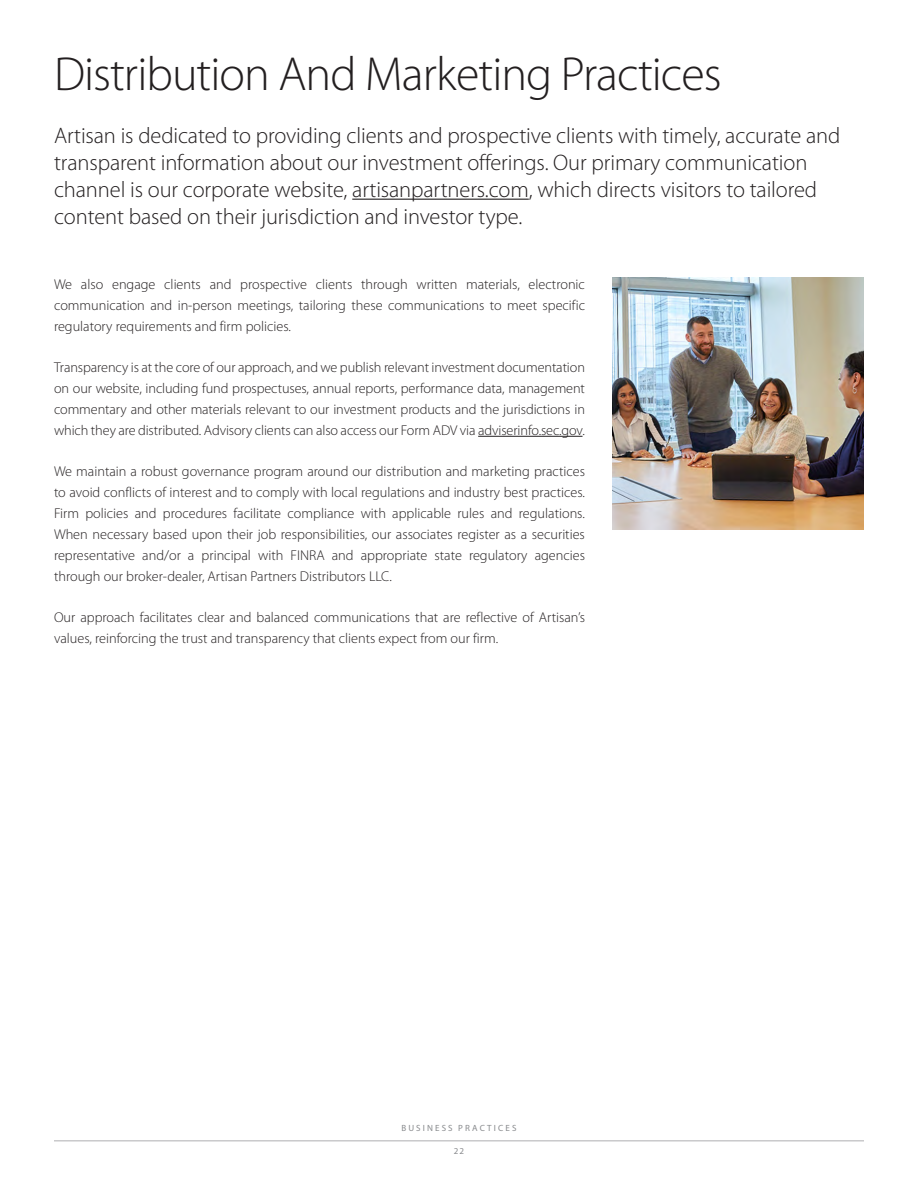
<style>
.page{position:relative;width:918px;height:1188px;background:#fff}
.page>*{position:absolute;margin:0;border:0;box-sizing:border-box;transform-origin:0 0}
.Main_Heading{font:300 48px "Myriad Pro";letter-spacing:-.02em;color:#231f20}
.Heading_2{font:300 22.5px/27px "Myriad Pro";letter-spacing:-.005em;color:#231f20}
.Body{font:300 14.25px/21px "Myriad Pro";color:#231f20;text-align:justify}
.t1{font:9px "Myriad Pro";letter-spacing:.235em;color:#898b8e}
</style>
<div class="page">
<hr style="left:352px;top:199px;width:177px;height:1px;background:#231f20">
<hr style="left:478px;top:436px;width:105px;height:1px;background:#231f20">
<img style="left:612px;top:278px;width:252px;height:252px">
<hr style="left:54px;top:1140px;width:810px;height:1px;background:#afafb1">
<p class="Main_Heading" style="left:54px;top:48px;width:669px">Distribution And Marketing Practices</p>
<p class="Heading_2" style="left:54px;top:122px;width:788px">Artisan is dedicated to providing clients and prospective clients with timely, accurate and transparent information about our investment offerings. Our primary communication channel is our corporate website, artisanpartners.com, which directs visitors to tailored content based on their jurisdiction and investor type.</p>
<p class="Body" style="left:54px;top:274px;width:533px">We also engage clients and prospective clients through written materials, electronic communication and in-person meetings, tailoring these communications to meet specific regulatory requirements and firm policies.</p>
<p class="Body" style="left:54px;top:357px;width:533px">Transparency is at the core of our approach, and we publish relevant investment documentation on our website, including fund prospectuses, annual reports, performance data, management commentary and other materials relevant to our investment products and the jurisdictions in which they are distributed. Advisory clients can also access our Form ADV via adviserinfo.sec.gov.</p>
<p class="Body" style="left:54px;top:461px;width:533px">We maintain a robust governance program around our distribution and marketing practices to avoid conflicts of interest and to comply with local regulations and industry best practices.<br>Firm policies and procedures facilitate compliance with applicable rules and regulations.<br>When necessary based upon their job responsibilities, our associates register as a securities representative and/or a principal with FINRA and appropriate state regulatory agencies through our broker-dealer, Artisan Partners Distributors LLC.</p>
<p class="Body" style="left:54px;top:607px;width:532px">Our approach facilitates clear and balanced communications that are reflective of Artisan’s values, reinforcing the trust and transparency that clients expect from our firm.</p>
<p class="t1" style="left:401px;top:1123px;width:117px">BUSINESS PRACTICES</p>
<p class="t1" style="left:454px;top:1146px;width:12px">22</p>
</div>
